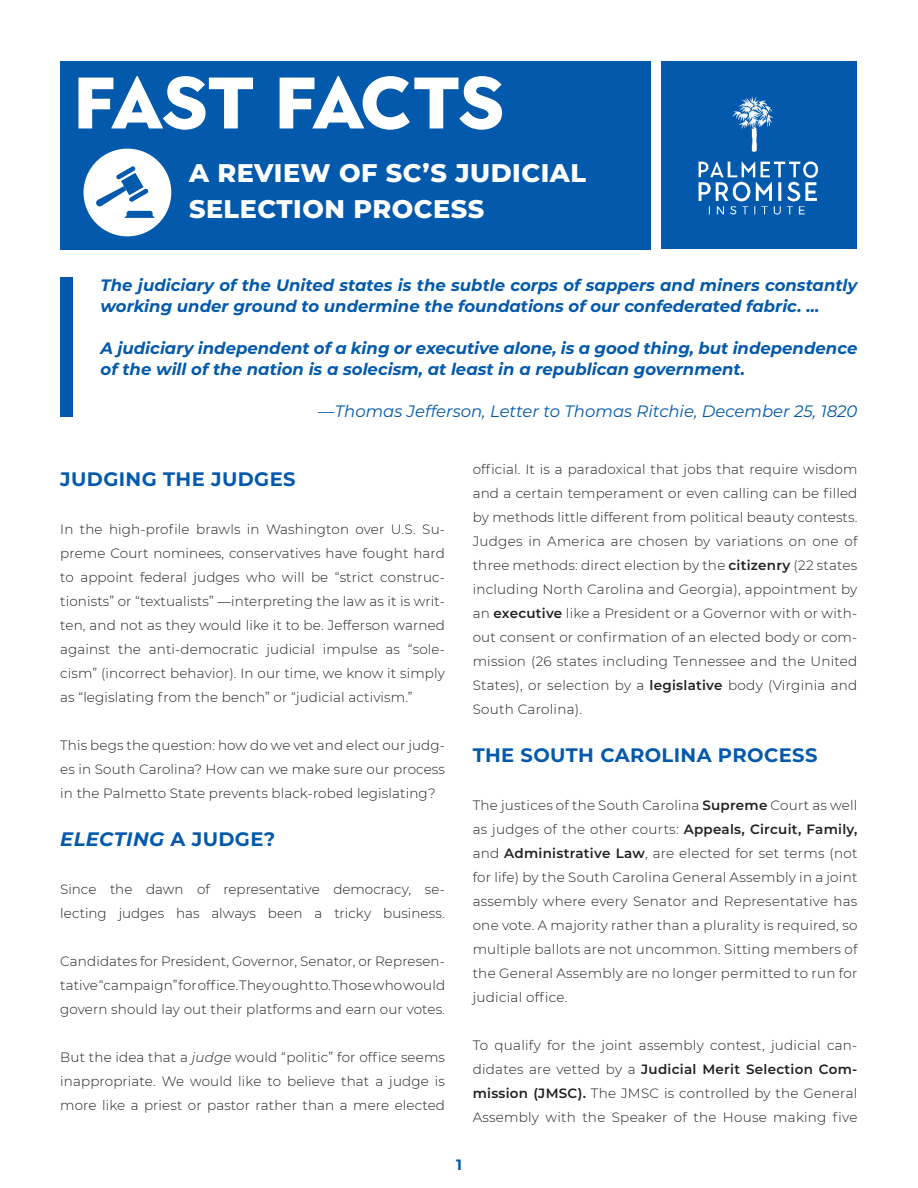
<style>
.page{position:relative;width:918px;height:1188px;background:#fff}
.page>*{position:absolute;margin:0;border:0;box-sizing:border-box;transform-origin:0 0}
.t1{font:900 72.75px "Town 10 Display";letter-spacing:-.05em;color:#fff}
.Body{font:800 25.5px/36px "Montserrat";letter-spacing:.02em;color:#fff}
.Body-2{font:700 19.5px "Montserrat";letter-spacing:.02em;color:#0359ab}
.Body-3{font:italic 700 19.5px "Montserrat";letter-spacing:.02em;color:#0359ab}
.t2{font:italic 700 16.5px/21px "Montserrat";color:#0359ab}
.t3{font:italic 16.5px "Montserrat";color:#0359ab}
.t4{font:700 15px "Montserrat";color:#0359ab}
.Body-4{font:300 13.5px/24px "Montserrat";letter-spacing:.01em;color:#231f20;text-align:justify}
.s1{font-style:normal}
.s2{font-style:italic}
.s3{font-weight:600}
</style>
<div class="page">
<div style="left:61px;top:61px;width:590px;height:188px;background:#0359ab"></div>
<div style="left:661px;top:61px;width:196px;height:187px;background:#0359ab"></div>
<img style="left:682px;top:96px;width:174px;height:153px">
<div style="left:84px;top:149px;width:87px;height:87px;background:#fff;border-radius:50%"></div>
<svg style="left:96px;top:166px;width:59px;height:52px"></svg>
<div style="left:60px;top:277px;width:12px;height:140px;background:#0359ab"></div>
<p class="t1" style="left:75px;top:61px;width:431px">FAST FACTS</p>
<p class="Body" style="left:189px;top:154px;width:399px">A REVIEW OF SC’S JUDICIAL<br>SELECTION PROCESS</p>
<p class="t2" style="left:101px;top:274px;width:758px">The judiciary of the United states is the subtle corps of sappers and miners constantly working under ground to undermine the foundations of our confederated fabric. ...</p>
<p class="t2" style="left:101px;top:337px;width:758px">A judiciary independent of a king or executive alone, is a good thing, but independence of the will of the nation is a solecism, at least in a republican government.</p>
<p class="t3" style="left:318px;top:400px;width:541px">—Thomas Jefferson, Letter to Thomas Ritchie, December 25, 1820</p>
<p class="Body-2" style="left:60px;top:465px;width:237px">JUDGING THE JUDGES</p>
<p class="Body-4" style="left:60px;top:517px;width:386px">In the high-profile brawls in Washington over U.S. Su&shy;preme Court nominees, conservatives have fought hard to appoint federal judges who will be “strict construc&shy;tionists” or “textualists” —interpreting the law as it is writ&shy;ten, and not as they would like it to be. Jefferson warned against the anti-democratic judicial impulse as “sole&shy;cism” (incorrect behavior). In our time, we know it simply as “legislating from the bench” or “judicial activism.”</p>
<p class="Body-4" style="left:60px;top:733px;width:386px">This begs the question: how do we vet and elect our judg&shy;es in South Carolina? How can we make sure our process in the Palmetto State prevents black-robed legislating?</p>
<p class="Body-3" style="left:60px;top:825px;width:217px">ELECTING <span class="s1">A JUDGE?</span></p>
<p class="Body-4" style="left:60px;top:877px;width:386px">Since the dawn of representative democracy, se&shy;lecting judges has always been a tricky business.</p>
<p class="Body-4" style="left:60px;top:949px;width:386px">Candidates for President, Governor, Senator, or Represen&shy;tative “campaign” for office. They ought to. Those who would govern should lay out their platforms and earn our votes.</p>
<p class="Body-4" style="left:60px;top:1045px;width:386px">But the idea that a <span class="s2">judge</span> would “politic” for office seems inappropriate. We would like to believe that a judge is more like a priest or pastor rather than a mere elected</p>
<p class="Body-4" style="left:473px;top:457px;width:386px">official. It is a paradoxical that jobs that require wisdom and a certain temperament or even calling can be filled by methods little different from political beauty contests.<br>Judges in America are chosen by variations on one of three methods: direct election by the <span class="s3">citizenry</span> (22 states including North Carolina and Georgia), appointment by an <span class="s3">executive</span> like a President or a Governor with or with&shy;out consent or confirmation of an elected body or com&shy;mission (26 states including Tennessee and the United States), or selection by a <span class="s3">legislative</span> body (Virginia and South Carolina).</p>
<p class="Body-2" style="left:473px;top:741px;width:346px">THE SOUTH CAROLINA PROCESS</p>
<p class="Body-4" style="left:473px;top:793px;width:386px">The justices of the South Carolina <span class="s3">Supreme</span> Court as well as judges of the other courts: <span class="s3">Appeals, Circuit, Family, </span>and <span class="s3">Administrative Law</span>, are elected for set terms (not for life) by the South Carolina General Assembly in a joint assembly where every Senator and Representative has one vote. A majority rather than a plurality is required, so multiple ballots are not uncommon. Sitting members of the General Assembly are no longer permitted to run for judicial office.</p>
<p class="Body-4" style="left:473px;top:1033px;width:386px">To qualify for the joint assembly contest, judicial can&shy;didates are vetted by a <span class="s3">Judicial Merit Selection Com&shy;mission (JMSC).</span> The JMSC is controlled by the General Assembly with the Speaker of the House making five</p>
<p class="t4" style="left:456px;top:1154px;width:7px">1</p>
</div>
